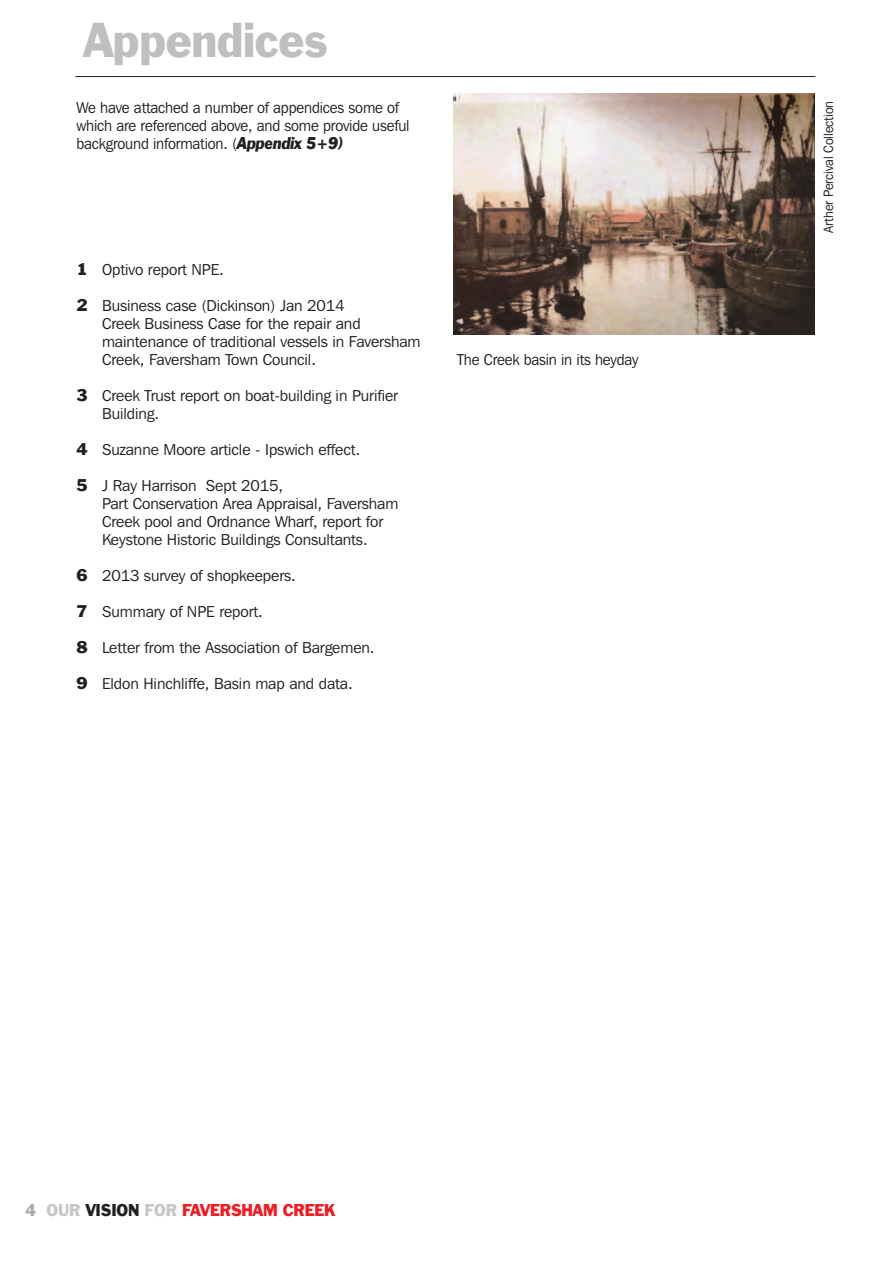
<style>
.page{position:relative;width:893px;height:1263px;background:#fff}
.page>*{position:absolute;margin:0;border:0;box-sizing:border-box;transform-origin:0 0}
.t1{font:45px "Franklin Gothic BT";letter-spacing:-.01em;color:rgb(35 31 32/.29);scale:.95 1}
.t2{font:15.75px/18px "Franklin Gothic IT Cby BT";letter-spacing:-.005em;color:#231f20}
.t3{font:15.75px/18px "Franklin Gothic IT Cby BT";letter-spacing:-.005em;color:#231f20;scale:.95 1}
.t4{font:15.75px "Franklin Gothic BT";letter-spacing:-.01em;color:#ee1d23;scale:.95 1}
.t5{font:13.5px "Franklin Gothic IT Cby BT";letter-spacing:-.01em;color:#231f20;scale:.95 1}
.s1{font-family:"Franklin Gothic BT";font-style:italic}
.s2{font-family:"Franklin Gothic BT"}
.s3{color:rgb(35 31 32/.39)}
.s4{color:rgb(35 31 32/.25)}
.s5{color:#231f20}
</style>
<div class="page">
<hr style="left:75px;top:76px;width:740px;height:1px;background:#231f20">
<img style="left:454px;top:93px;width:361px;height:241px">
<h1 class="t1" style="left:84px;top:23px;width:258px">Appendices</h1>
<p class="t3" style="left:77px;top:99px;width:352px">We have attached a number of appendices some of which are referenced above, and some provide useful background information. (<span class="s1">Appendix 5+9)</span></p>
<p class="t2" style="left:77px;top:261px;width:149px"><span class="s2">1</span> Optivo report NPE.</p>
<p class="t2" style="left:102px;top:297px;width:320px;text-indent:-26px"><span class="s2">2</span> Business case (Dickinson) Jan 2014<br>Creek Business Case for the repair and maintenance of traditional vessels in Faversham Creek, Faversham Town Council.</p>
<p class="t2" style="left:102px;top:387px;width:298px;text-indent:-26px"><span class="s2">3</span> Creek Trust report on boat-building in Purifier<br>Building.</p>
<p class="t2" style="left:77px;top:441px;width:285px"><span class="s2">4</span> Suzanne Moore article - Ipswich effect.</p>
<p class="t2" style="left:102px;top:477px;width:298px;text-indent:-26px"><span class="s2">5</span> J Ray Harrison Sept 2015,<br>Part Conservation Area Appraisal, Faversham Creek pool and Ordnance Wharf, report for Keystone Historic Buildings Consultants.</p>
<p class="t2" style="left:77px;top:567px;width:221px"><span class="s2">6</span> 2013 survey of shopkeepers.</p>
<p class="t2" style="left:77px;top:603px;width:188px"><span class="s2">7</span> Summary of NPE report.</p>
<p class="t2" style="left:77px;top:639px;width:300px"><span class="s2">8</span> Letter from the Association of Bargemen.</p>
<p class="t2" style="left:77px;top:675px;width:278px"><span class="s2">9</span> Eldon Hinchliffe, Basin map and data.</p>
<p class="t3" style="left:457px;top:351px;width:192px">The Creek basin in its heyday</p>
<p class="t5" style="left:824px;top:233px;width:140px;rotate:-90deg">Arther Percival Collection</p>
<p class="t4" style="left:26px;top:1204px;width:327px"><span class="s3">4</span> <span class="s4">OUR</span> <span class="s5">VISION</span> <span class="s4">FOR</span> FAVERSHAM CREEK</p>
</div>
